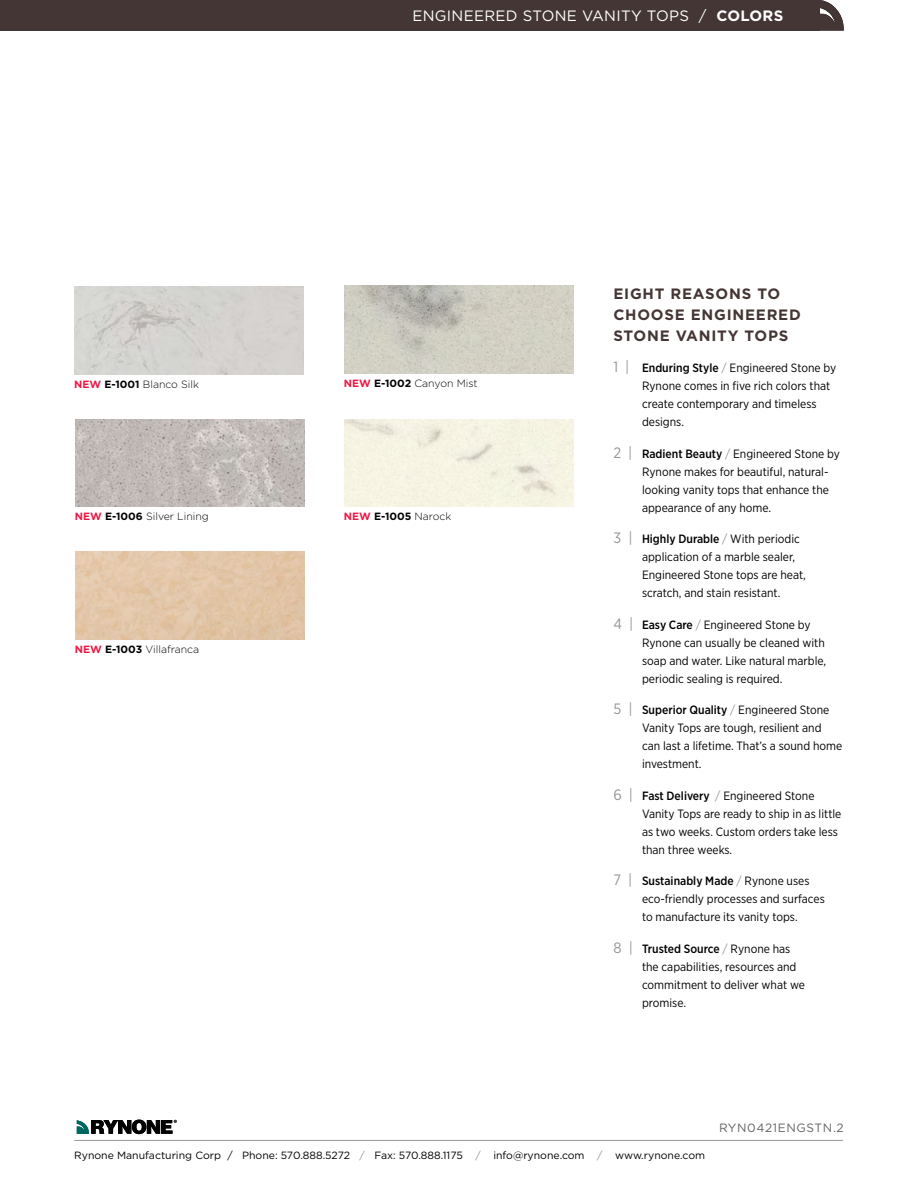
<style>
.page{position:relative;width:918px;height:1188px;background:#fff}
.page>*{position:absolute;margin:0;border:0;box-sizing:border-box;transform-origin:0 0}
.t1{font:700 15px/21px "Gotham";letter-spacing:.05em;color:#443635}
.t2{font:15px "Gotham";letter-spacing:.02em;color:#fff}
.t3{font:700 15px "Gotham";letter-spacing:.02em;color:#fff}
.t4{font:12px/18px "Gotham Narrow";color:#000}
.t5{font:12px "Gotham";letter-spacing:.05em;color:#636466}
.t6{font:10.5px "Gotham";color:#000}
.t7{font:300 10.5px "Gotham";color:#000}
.t8{font:700 10.5px "Gotham";color:#000}
.s1{font-weight:700;color:#ed1944}
.s2{font-weight:700}
.s3{color:#ed1944}
.s4{font-weight:300}
.s5{font-size:15px;color:#939598}
.s6{font-weight:500}
.s7{color:#939598}
</style>
<div class="page">
<img style="left:344px;top:286px;width:229px;height:87px">
<img style="left:344px;top:419px;width:229px;height:88px">
<img style="left:75px;top:287px;width:229px;height:87px">
<img style="left:75px;top:419px;width:229px;height:88px">
<img style="left:75px;top:552px;width:229px;height:87px">
<hr style="left:74px;top:1140px;width:769px;height:1px;background:#97989a">
<svg style="left:77px;top:1120px;width:100px;height:15px"></svg>
<div style="left:0;top:0;width:819px;height:31px;background:#443635"></div>
<svg style="left:819px;top:0;width:25px;height:31px"></svg>
<p class="t7" style="left:74px;top:377px;width:126px"><span class="s1">NEW</span> <span class="s2">E-1001</span> Blanco Silk</p>
<p class="t7" style="left:75px;top:510px;width:135px"><span class="s1">NEW</span> <span class="s2">E-1006</span> Silver Lining</p>
<p class="t7" style="left:75px;top:642px;width:126px"><span class="s1">NEW</span> <span class="s2">E-1003</span> Villafranca</p>
<p class="t2" style="left:412px;top:6px;width:296px">ENGINEERED STONE VANITY TOPS /</p>
<p class="t2" style="left:615px;top:6px;width:170px">HEADER PAGE NAME</p>
<p class="t3" style="left:716px;top:6px;width:68px">COLORS</p>
<p class="t7" style="left:344px;top:376px;width:135px"><span class="s1">NEW</span> <span class="s2">E-1002</span> Canyon Mist</p>
<p class="t8" style="left:344px;top:509px;width:109px"><span class="s3">NEW</span> E-1005 <span class="s4">Narock</span></p>
<p class="t1" style="left:614px;top:283px;width:189px">EIGHT REASONS TO<br>CHOOSE ENGINEERED<br>STONE VANITY TOPS</p>
<p class="t4" style="left:642px;top:359px;width:196px;text-indent:-28px"><span class="s5">1 |</span> <span class="s6">Enduring Style</span> <span class="s7">/</span> Engineered Stone by<br>Rynone comes in five rich colors that create contemporary and timeless designs.</p>
<p class="t4" style="left:642px;top:444px;width:199px;text-indent:-28px"><span class="s5">2 |</span> <span class="s6">Radient Beauty</span> <span class="s7">/</span> Engineered Stone by Rynone makes for beautiful, natural&shy;looking vanity tops that enhance the appearance of any home.</p>
<p class="t4" style="left:642px;top:530px;width:165px;text-indent:-28px"><span class="s5">3 |</span> <span class="s6">Highly Durable</span> <span class="s7">/</span> With periodic application of a marble sealer,<br>Engineered Stone tops are heat, scratch, and stain resistant.</p>
<p class="t4" style="left:642px;top:615px;width:186px;text-indent:-28px"><span class="s5">4 |</span> <span class="s6">Easy Care</span> <span class="s7">/</span> Engineered Stone by Rynone can usually be cleaned with soap and water. Like natural marble, periodic sealing is required.</p>
<p class="t4" style="left:642px;top:701px;width:202px;text-indent:-28px"><span class="s5">5 |</span> <span class="s6">Superior Quality</span> <span class="s7">/</span> Engineered Stone<br>Vanity Tops are tough, resilient and can last a lifetime. That’s a sound home investment.</p>
<p class="t4" style="left:642px;top:786px;width:201px;text-indent:-28px"><span class="s5">6 |</span> <span class="s6">Fast Delivery</span> <span class="s7">/</span> Engineered Stone<br>Vanity Tops are ready to ship in as little as two weeks. Custom orders take less than three weeks.</p>
<p class="t4" style="left:642px;top:872px;width:184px;text-indent:-28px"><span class="s5">7 |</span> <span class="s6">Sustainably Made</span> <span class="s7">/</span> Rynone uses eco-friendly processes and surfaces to manufacture its vanity tops.</p>
<p class="t4" style="left:642px;top:939px;width:164px;text-indent:-28px"><span class="s5">8 |</span> <span class="s6">Trusted Source</span> <span class="s7">/</span> Rynone has the capabilities, resources and commitment to deliver what we promise.</p>
<p class="t5" style="left:719px;top:1120px;width:126px">RYN0421ENGSTN.2</p>
<p class="t6" style="left:74px;top:1148px;width:292px">Rynone Manufacturing Corp / Phone: 570.888.5272 <span class="s7">/</span></p>
<p class="t6" style="left:374px;top:1148px;width:108px">Fax: 570.888.1175 <span class="s7">/</span></p>
<p class="t6" style="left:493px;top:1148px;width:213px">info@rynone.com <span class="s7">/</span> www.rynone.com</p>
</div>
